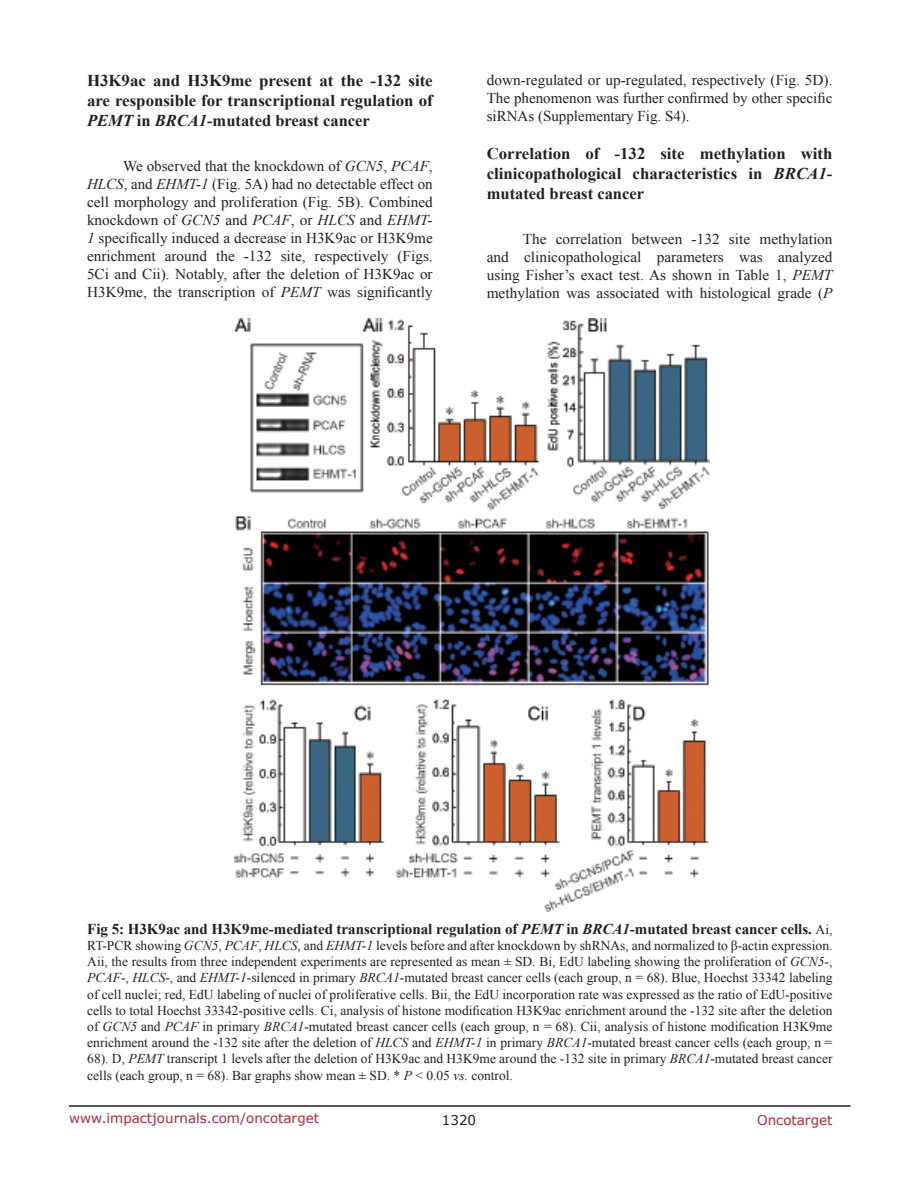
<style>
.page{position:relative;width:918px;height:1188px;background:#fff}
.page>*{position:absolute;margin:0;border:0;box-sizing:border-box;transform-origin:0 0}
.SubHeading{font:700 16.5px/19.8px "Times New Roman";color:#221f22;text-align:justify}
.BodyText{font:15px/18px "Times New Roman";color:#221f22;text-align:justify}
.FigureText{font:700 15px "Times New Roman";color:#221f22}
.FigureText-2{font:13.5px/16.2px "Times New Roman";color:#221f22;text-align:justify}
.t1{font:13.5px "Verdana";color:#ac2b31}
.t2{font:13.5px "Verdana";color:#221f22}
.s1{font-style:italic}
.s2{font-weight:400;font-size:13.5px}
</style>
<div class="page">
<hr style="left:69px;top:1105px;width:781px;height:2px;background:#231f20">
<img style="left:234px;top:319px;width:475px;height:592px">
<p class="SubHeading" style="left:87px;top:70px;width:347px">H3K9ac and H3K9me present at the -132 site are responsible for transcriptional regulation of <span class="s1">PEMT</span> in <span class="s1">BRCA1</span>-mutated breast cancer</p>
<p class="BodyText" style="left:87px;top:157px;width:347px;text-indent:36px">We observed that the knockdown of <span class="s1">GCN5</span>, <span class="s1">PCAF</span>, <span class="s1">HLCS</span>, and <span class="s1">EHMT-1</span> (Fig. 5A) had no detectable effect on cell morphology and proliferation (Fig. 5B). Combined knockdown of <span class="s1">GCN5</span> and <span class="s1">PCAF</span>, or <span class="s1">HLCS</span> and <span class="s1">EHMT-1</span> specifically induced a decrease in H3K9ac or H3K9me enrichment around the -132 site, respectively (Figs.<br>5Ci and Cii). Notably, after the deletion of H3K9ac or H3K9me, the transcription of <span class="s1">PEMT</span> was significantly</p>
<p class="BodyText" style="left:487px;top:71px;width:347px">down-regulated or up-regulated, respectively (Fig. 5D).<br>The phenomenon was further confirmed by other specific siRNAs (Supplementary Fig. S4).</p>
<p class="SubHeading" style="left:487px;top:143px;width:347px">Correlation of -132 site methylation with clinicopathological characteristics in <span class="s1">BRCA1</span>- mutated breast cancer</p>
<p class="BodyText" style="left:487px;top:230px;width:347px;text-indent:36px">The correlation between -132 site methylation and clinicopathological parameters was analyzed using Fisher’s exact test. As shown in Table 1, <span class="s1">PEMT </span>methylation was associated with histological grade (<span class="s1">P</span></p>
<p class="FigureText" style="left:87px;top:918px;width:747px">Fig 5: H3K9ac and H3K9me-mediated transcriptional regulation of <span class="s1">PEMT</span> in <span class="s1">BRCA1</span>-mutated breast cancer cells. <span class="s2">Ai,</span></p>
<p class="FigureText-2" style="left:87px;top:937px;width:747px">RT-PCR showing <span class="s1">GCN5</span>, <span class="s1">PCAF</span>, <span class="s1">HLCS</span>, and <span class="s1">EHMT-1</span> levels before and after knockdown by shRNAs, and normalized to β-actin expression.<br>Aii, the results from three independent experiments are represented as mean ± SD. Bi, EdU labeling showing the proliferation of <span class="s1">GCN5</span>-, <span class="s1">PCAF</span>-, <span class="s1">HLCS</span>-, and <span class="s1">EHMT-1</span>-silenced in primary <span class="s1">BRCA1</span>-mutated breast cancer cells (each group, n = 68). Blue, Hoechst 33342 labeling of cell nuclei; red, EdU labeling of nuclei of proliferative cells. Bii, the EdU incorporation rate was expressed as the ratio of EdU-positive cells to total Hoechst 33342-positive cells. Ci, analysis of histone modification H3K9ac enrichment around the -132 site after the deletion of <span class="s1">GCN5</span> and <span class="s1">PCAF</span> in primary <span class="s1">BRCA1</span>-mutated breast cancer cells (each group, n = 68). Cii, analysis of histone modification H3K9me enrichment around the -132 site after the deletion of <span class="s1">HLCS</span> and <span class="s1">EHMT-1</span> in primary <span class="s1">BRCA1</span>-mutated breast cancer cells (each group, n = 68). D, <span class="s1">PEMT</span> transcript 1 levels after the deletion of H3K9ac and H3K9me around the -132 site in primary <span class="s1">BRCA1</span>-mutated breast cancer cells (each group, n = 68). Bar graphs show mean ± SD. * <span class="s1">P</span> &lt; 0.05 <span class="s1">vs</span>. control.</p>
<p class="t1" style="left:69px;top:1109px;width:252px">www.impactjournals.com/oncotarget</p>
<p class="t2" style="left:442px;top:1111px;width:36px">1320</p>
<p class="t1" style="left:757px;top:1111px;width:77px">Oncotarget</p>
</div>
